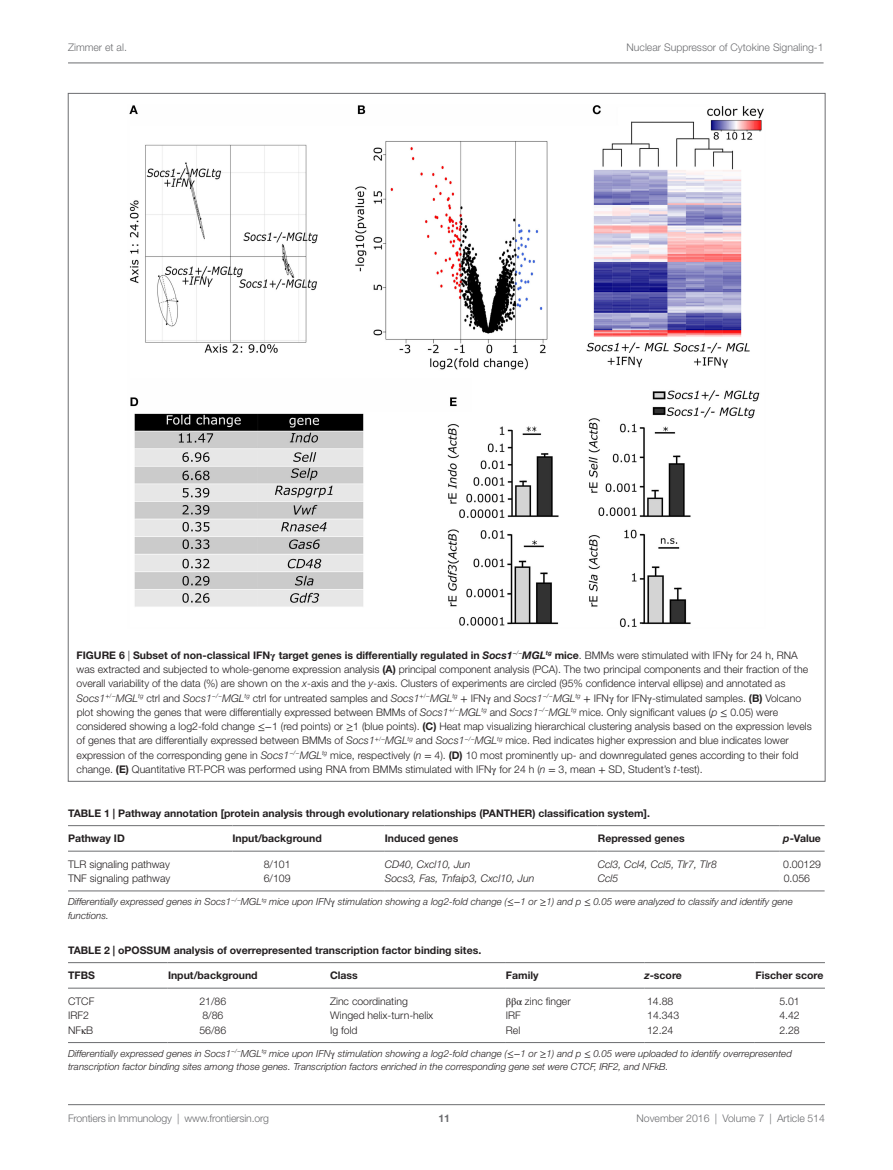
<style>
.page{position:relative;width:893px;height:1170px;background:#fff}
.page>*{position:absolute;margin:0;border:0;box-sizing:border-box;transform-origin:0 0}
.t1{font:300 10.5px/14.2px "Helvetica Neue LT Std";color:#231f20}
.t2{font:700 10.5px "Helvetica Neue LT Std";color:#231f20}
.t3{font:300 10.5px "Helvetica Neue LT Std";color:#6c6d70}
.t4{font:italic 300 10.5px "Helvetica Neue LT Std";color:#231f20}
.t5{font:700 10.5px "Helvetica Neue LT Std";color:#6c6d70}
.t6{font:italic 300 9.75px/13.5px "Helvetica Neue LT Std";color:#231f20}
.s1{font-weight:700}
.s2{font-family:"STIX General";font-weight:700}
.s3{font-weight:700;font-style:italic}
.s4{font-family:"STIX General";font-weight:400}
.s5{font-style:italic}
.s6{font-family:"STIX General";font-weight:400;font-style:normal}
</style>
<div class="page">
<hr style="left:68px;top:825px;width:165px;height:1px;background:#6c6d70">
<hr style="left:68px;top:850px;width:165px;height:1px;background:#6c6d70">
<hr style="left:232px;top:825px;width:153px;height:1px;background:#6c6d70">
<hr style="left:232px;top:850px;width:153px;height:1px;background:#6c6d70">
<hr style="left:385px;top:825px;width:213px;height:1px;background:#6c6d70">
<hr style="left:385px;top:850px;width:213px;height:1px;background:#6c6d70">
<hr style="left:598px;top:825px;width:182px;height:1px;background:#6c6d70">
<hr style="left:598px;top:850px;width:182px;height:1px;background:#6c6d70">
<hr style="left:780px;top:825px;width:45px;height:1px;background:#6c6d70">
<hr style="left:780px;top:850px;width:45px;height:1px;background:#6c6d70">
<hr style="left:68px;top:890px;width:165px;height:1px;background:#6c6d70">
<hr style="left:232px;top:890px;width:153px;height:1px;background:#6c6d70">
<hr style="left:385px;top:890px;width:213px;height:1px;background:#6c6d70">
<hr style="left:598px;top:890px;width:182px;height:1px;background:#6c6d70">
<hr style="left:780px;top:890px;width:45px;height:1px;background:#6c6d70">
<img style="left:129px;top:105px;width:635px;height:523px">
<hr style="left:68px;top:962px;width:100px;height:1px;background:#6c6d70">
<hr style="left:68px;top:987px;width:100px;height:1px;background:#6c6d70">
<hr style="left:168px;top:962px;width:162px;height:1px;background:#6c6d70">
<hr style="left:168px;top:987px;width:162px;height:1px;background:#6c6d70">
<hr style="left:330px;top:962px;width:176px;height:1px;background:#6c6d70">
<hr style="left:330px;top:987px;width:176px;height:1px;background:#6c6d70">
<hr style="left:506px;top:962px;width:138px;height:1px;background:#6c6d70">
<hr style="left:506px;top:987px;width:138px;height:1px;background:#6c6d70">
<hr style="left:644px;top:962px;width:110px;height:1px;background:#6c6d70">
<hr style="left:644px;top:987px;width:110px;height:1px;background:#6c6d70">
<hr style="left:754px;top:962px;width:71px;height:1px;background:#6c6d70">
<hr style="left:754px;top:987px;width:71px;height:1px;background:#6c6d70">
<hr style="left:68px;top:1042px;width:100px;height:1px;background:#6c6d70">
<hr style="left:168px;top:1042px;width:162px;height:1px;background:#6c6d70">
<hr style="left:330px;top:1042px;width:176px;height:1px;background:#6c6d70">
<hr style="left:506px;top:1042px;width:138px;height:1px;background:#6c6d70">
<hr style="left:644px;top:1042px;width:110px;height:1px;background:#6c6d70">
<hr style="left:754px;top:1042px;width:71px;height:1px;background:#6c6d70">
<hr style="left:68px;top:1104px;width:757px;height:1px;background:#6c6d70">
<hr style="left:68px;top:63px;width:755px;height:1px;background:#6c6d70">
<p class="t3" style="left:68px;top:41px;width:60px">Zimmer et al.</p>
<p class="t3" style="left:626px;top:41px;width:199px">Nuclear Suppressor of Cytokine Signaling-1</p>
<p class="t1" style="left:77px;top:647px;width:737px"><span class="s1">FIG URE 6</span> | <span class="s1">Subset of non-classical IFN</span><span class="s2">γ</span> <span class="s1">target genes is differentially regulated in</span> <span class="s3">Socs1</span><sup>−</sup><sup>/</sup><sup>−</sup><span class="s3">MGL</span><sup>tg</sup> <span class="s1">mice</span>. BMMs were stimulated with IFN<span class="s4">γ</span> for 24 h, RNA was extracted and subjected to whole-genome expression analysis <span class="s1">(A)</span> principal component analysis (PCA). The two principal components and their fraction of the overall variability of the data (%) are shown on the <span class="s5">x</span>-axis and the <span class="s5">y</span>-axis. Clusters of experiments are circled (95% confidence interval ellipse) and annotated as <span class="s5">Socs1</span><sup>+</sup><sup>/</sup><sup>−</sup><span class="s5">MGL</span><sup>tg</sup> ctrl and <span class="s5">Socs1</span><sup>−</sup><sup>/</sup><sup>−</sup><span class="s5">MGL</span><sup>tg</sup> ctrl for untreated samples and <span class="s5">Socs1</span><sup>+</sup><sup>/</sup><sup>−</sup><span class="s5">MGL</span><sup>tg</sup> <span class="s4">+</span> IFN<span class="s4">γ</span> and <span class="s5">Socs1</span><sup>−</sup><sup>/</sup><sup>−</sup><span class="s5">MGL</span><sup>tg</sup> <span class="s4">+</span> IFN<span class="s4">γ</span> for IFN<span class="s4">γ</span>-stimulated samples. <span class="s1">(B)</span> Volcano plot showing the genes that were differentially expressed between BMMs of <span class="s5">Socs1</span><sup>+</sup><sup>/</sup><sup>−</sup><span class="s5">MGL</span><sup>tg</sup> and <span class="s5">Socs1</span><sup>−</sup><sup>/</sup><sup>−</sup><span class="s5">MGL</span><sup>tg</sup> mice. Only significant values (<span class="s5">p</span> <span class="s4">≤</span> 0.05) were considered showing a log2-fold change <span class="s4">≤−</span>1 (red points) or <span class="s4">≥</span>1 (blue points). <span class="s1">(C)</span> Heat map visualizing hierarchical clustering analysis based on the expression levels of genes that are differentially expressed between BMMs of <span class="s5">Socs1</span><sup>+</sup><sup>/</sup><sup>−</sup><span class="s5">MGL</span><sup>tg</sup> and <span class="s5">Socs1</span><sup>−</sup><sup>/</sup><sup>−</sup><span class="s5">MGL</span><sup>tg</sup> mice. Red indicates higher expression and blue indicates lower expression of the corresponding gene in <span class="s5">Socs1</span><sup>−</sup><sup>/</sup><sup>−</sup><span class="s5">MGL</span><sup>tg</sup> mice, respectively (<span class="s5">n</span> <span class="s4">=</span> 4). <span class="s1">(D)</span> 10 most prominently up- and downregulated genes according to their fold change. <span class="s1">(E)</span> Quantitative RT-PCR was performed using RNA from BMMs stimulated with IFN<span class="s4">γ</span> for 24 h (<span class="s5">n</span> <span class="s4">=</span> 3, mean <span class="s4">+</span> SD, Student’s <span class="s5">t</span>-test).</p>
<p class="t2" style="left:68px;top:806px;width:451px">TABLE 1 | Pathway annotation [protein analysis through evolutionary relationships (PANTHER</p>
<p class="t2" style="left:532px;top:806px;width:119px">) classification system].</p>
<p class="t2" style="left:68px;top:831px;width:58px">Pathway ID</p>
<p class="t2" style="left:233px;top:831px;width:91px">Input/background</p>
<p class="t2" style="left:385px;top:831px;width:75px">Induced genes</p>
<p class="t2" style="left:598px;top:831px;width:88px">Repressed genes</p>
<p class="t2" style="left:783px;top:831px;width:39px"><span class="s5">p</span>-Value</p>
<p class="t1" style="left:68px;top:856px;width:103px">TLR signaling pathway</p>
<p class="t1" style="left:264px;top:856px;width:28px">8/101</p>
<p class="t4" style="left:385px;top:857px;width:87px">CD40, Cxcl10, Jun</p>
<p class="t4" style="left:598px;top:857px;width:121px">Ccl3, Ccl4, Ccl5, Tlr7, Tlr8</p>
<p class="t1" style="left:783px;top:856px;width:39px">0.00129</p>
<p class="t1" style="left:68px;top:870px;width:104px">TNF signaling pathway</p>
<p class="t1" style="left:264px;top:870px;width:28px">6/109</p>
<p class="t4" style="left:385px;top:871px;width:151px">Socs3, Fas, Tnfaip3, Cxcl10, Jun</p>
<p class="t4" style="left:598px;top:871px;width:22px">Ccl5</p>
<p class="t1" style="left:784px;top:870px;width:28px">0.056</p>
<p class="t6" style="left:68px;top:894px;width:726px">Differentially expressed genes in Socs1<sup>−</sup><sup>/</sup><sup>−</sup>MGL<sup>tg</sup> mice upon IFN<span class="s6">γ</span> stimulation showing a log2-fold change (<span class="s6">≤−</span>1 or <span class="s6">≥</span>1) and p <span class="s6">≤</span> 0.05 were analyzed to classify and identify gene functions.</p>
<p class="t2" style="left:68px;top:943px;width:415px">TABLE 2 | oPOSSUM analysis of overrepresented transcription factor binding sites.</p>
<p class="t2" style="left:68px;top:968px;width:28px">TFBS</p>
<p class="t2" style="left:168px;top:968px;width:91px">Input/background</p>
<p class="t2" style="left:330px;top:968px;width:29px">Class</p>
<p class="t2" style="left:506px;top:968px;width:34px">Family</p>
<p class="t2" style="left:644px;top:968px;width:39px"><span class="s5">z</span>-score</p>
<p class="t2" style="left:756px;top:968px;width:69px">Fischer score</p>
<p class="t1" style="left:68px;top:993px;width:28px">CTCF</p>
<p class="t1" style="left:199px;top:993px;width:28px">21/86</p>
<p class="t1" style="left:330px;top:993px;width:79px">Zinc coordinating</p>
<p class="t1" style="left:506px;top:993px;width:66px"><span class="s4">ββα</span> zinc finger</p>
<p class="t1" style="left:647px;top:993px;width:28px">14.88</p>
<p class="t1" style="left:779px;top:993px;width:22px">5.01</p>
<p class="t1" style="left:68px;top:1008px;width:22px">IRF2</p>
<p class="t1" style="left:202px;top:1008px;width:23px">8/86</p>
<p class="t1" style="left:330px;top:1008px;width:105px">Winged helix-turn-helix</p>
<p class="t1" style="left:506px;top:1008px;width:16px">IRF</p>
<p class="t1" style="left:647px;top:1008px;width:34px">14.343</p>
<p class="t1" style="left:779px;top:1008px;width:22px">4.42</p>
<p class="t1" style="left:68px;top:1022px;width:27px">NF<span class="s4">κ</span>B</p>
<p class="t1" style="left:199px;top:1022px;width:28px">56/86</p>
<p class="t1" style="left:330px;top:1022px;width:29px">Ig fold</p>
<p class="t1" style="left:506px;top:1022px;width:16px">Rel</p>
<p class="t1" style="left:647px;top:1022px;width:28px">12.24</p>
<p class="t1" style="left:779px;top:1022px;width:22px">2.28</p>
<p class="t6" style="left:68px;top:1046px;width:725px">Differentially expressed genes in Socs1<sup>−</sup><sup>/</sup><sup>−</sup>MGL<sup>tg</sup> mice upon IFN<span class="s6">γ</span> stimulation showing a log2-fold change (<span class="s6">≤−</span>1 or <span class="s6">≥</span>1) and p <span class="s6">≤</span> 0.05 were uploaded to identify overrepresented transcription factor binding sites among those genes. Transcription factors enriched in the corresponding gene set were CTCF, IRF2, and NFkB.</p>
<p class="t3" style="left:68px;top:1111px;width:203px">Frontiers in Immunology | www.frontiersin.org</p>
<p class="t3" style="left:636px;top:1111px;width:190px">November 2016 | Volume 7 | Article 514</p>
<p class="t5" style="left:439px;top:1111px;width:13px">11</p>
</div>
